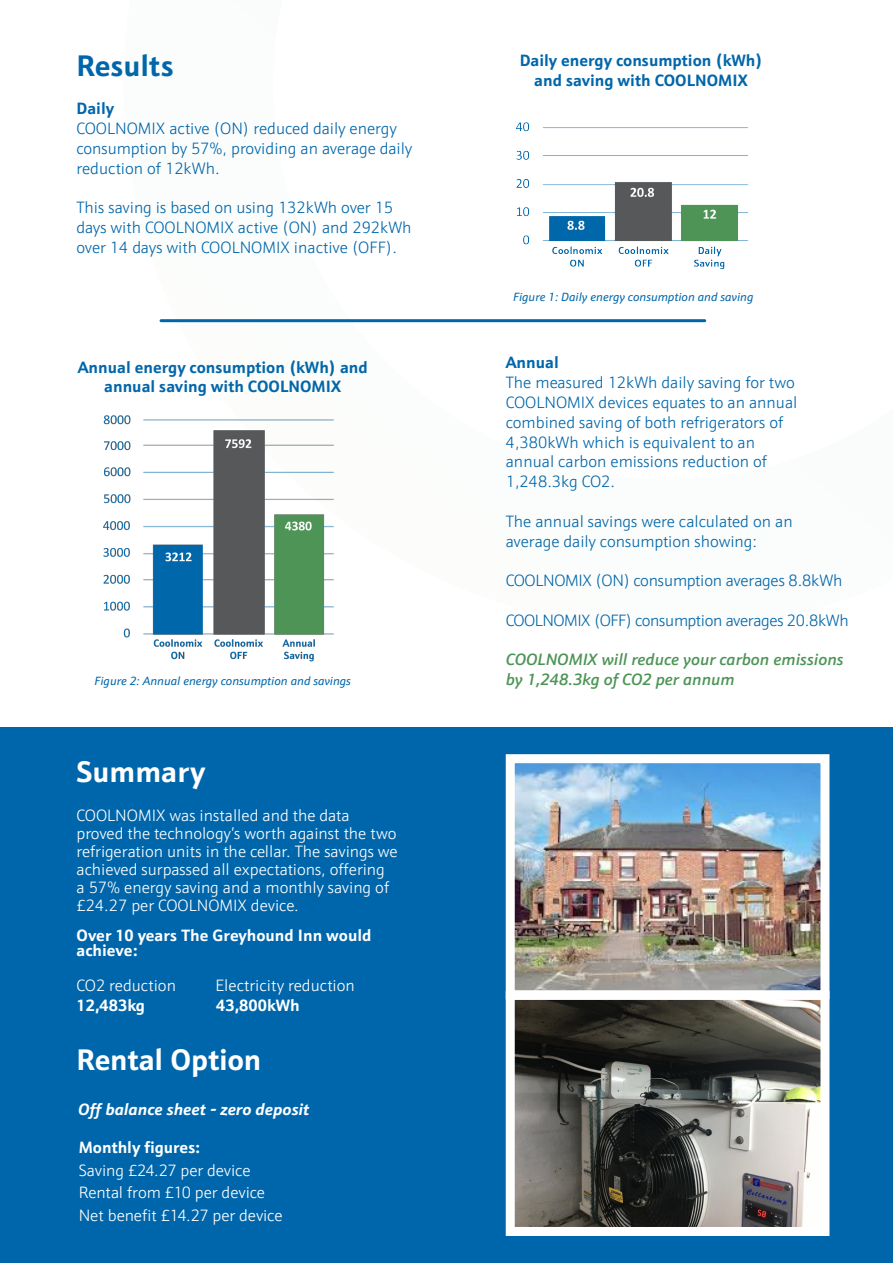
<style>
.page{position:relative;width:893px;height:1263px;background:#fff}
.page>*{position:absolute;margin:0;border:0;box-sizing:border-box;transform-origin:0 0}
.Sub_Header_blue{font:700 30px "Schnebel Sans Pro";color:#fff}
.Sub_Header_blue-2{font:700 30px "Schnebel Sans Pro";color:#0066ab}
.Blue_body_text{font:300 16.5px/19.8px "Schnebel Sans Pro";color:#0066ab}
.Blue_body_text-2{font:300 16.5px/18px "Schnebel Sans Pro";color:#fff}
.Blue_body_text-3{font:700 16.5px/19.8px "Schnebel Sans Pro";color:#0066ab;text-align:center}
.Blue_body_text-4{font:700 16.5px/15px "Schnebel Sans Pro";color:#fff}
.Blue_body_text-5{font:italic 500 16.5px "Schnebel Sans Pro";color:#4d9456}
.Blue_body_text-6{font:300 16.5px "Schnebel Sans Pro";letter-spacing:-.03em;color:#0066ab}
.Blue_body_text-7{font:300 16.5px "Schnebel Sans Pro";letter-spacing:-.02em;color:#0066ab}
.Blue_body_text-8{font:italic 700 16.5px "Schnebel Sans Pro";color:#fff}
.Blue_body_text-9{font:italic 12px "Schnebel Sans Pro";color:#0066ab}
</style>
<div class="page">
<div style="left:0;top:727px;width:893px;height:536px;background:#0066ab"></div>
<hr style="left:161px;top:319px;width:544px;height:3px;background:#0066ab">
<img style="left:516px;top:764px;width:303px;height:462px">
<div style="left:506px;top:991px;width:323px;height:245px;border:9px solid #fff"></div>
<div style="left:506px;top:754px;width:323px;height:245px;border:9px solid #fff"></div>
<img style="left:103px;top:415px;width:231px;height:247px">
<img style="left:516px;top:122px;width:232px;height:148px">
<p class="Sub_Header_blue-2" style="left:76px;top:46px;width:99px">Results</p>
<p class="Blue_body_text-3" style="left:76px;top:98px;width:39px">Daily</p>
<p class="Blue_body_text" style="left:76px;top:118px;width:337px">COOLNOMIX active (ON) reduced daily energy consumption by 57%, providing an average daily reduction of 12kWh.</p>
<p class="Blue_body_text" style="left:76px;top:197px;width:337px">This saving is based on using 132kWh over 15 days with COOLNOMIX active (ON) and 292kWh over 14 days with COOLNOMIX inactive (OFF).</p>
<p class="Blue_body_text-3" style="left:78px;top:357px;width:292px">Annual energy consumption (kWh) and annual saving with COOLNOMIX</p>
<p class="Blue_body_text-9" style="left:95px;top:673px;width:258px">Figure 2: Annual energy consumption and savings</p>
<p class="Sub_Header_blue" style="left:77px;top:752px;width:130px">Summary</p>
<p class="Blue_body_text-2" style="left:77px;top:806px;width:323px">COOLNOMIX was installed and the data proved the technology’s worth against the two refrigeration units in the cellar. The savings we achieved surpassed all expectations, offering<br>a 57% energy saving and a monthly saving of £24.27 per COOLNOMIX device.</p>
<p class="Blue_body_text-4" style="left:77px;top:928px;width:296px">Over 10 years The Greyhound Inn would achieve:</p>
<p class="Blue_body_text-2" style="left:77px;top:976px;width:101px">CO2 reduction</p>
<p class="Blue_body_text-2" style="left:216px;top:976px;width:141px">Electricity reduction</p>
<p class="Blue_body_text-4" style="left:77px;top:997px;width:70px">12,483kg</p>
<p class="Blue_body_text-4" style="left:216px;top:997px;width:85px">43,800kWh</p>
<p class="Sub_Header_blue" style="left:77px;top:1040px;width:186px">Rental Option</p>
<p class="Blue_body_text-8" style="left:78px;top:1098px;width:233px">Off balance sheet - zero deposit</p>
<p class="Blue_body_text-4" style="left:79px;top:1140px;width:123px">Monthly figures:</p>
<p class="Blue_body_text-2" style="left:79px;top:1161px;width:173px">Saving £24.27 per device</p>
<p class="Blue_body_text-2" style="left:79px;top:1183px;width:188px">Rental from £10 per device</p>
<p class="Blue_body_text-2" style="left:79px;top:1206px;width:205px">Net benefit £14.27 per device</p>
<p class="Blue_body_text-3" style="left:520px;top:50px;width:244px">Daily energy consumption (kWh) and saving with COOLNOMIX</p>
<p class="Blue_body_text-9" style="left:513px;top:289px;width:242px">Figure 1: Daily energy consumption and saving</p>
<p class="Blue_body_text-3" style="left:506px;top:353px;width:55px">Annual</p>
<p class="Blue_body_text" style="left:506px;top:372px;width:293px">The measured 12kWh daily saving for two<br>COOLNOMIX devices equates to an annual combined saving of both refrigerators of</p>
<p class="Blue_body_text" style="left:506px;top:432px;width:251px">4,380kWh which is equivalent to an</p>
<p class="Blue_body_text" style="left:506px;top:452px;width:263px">annual carbon emissions reduction of</p>
<p class="Blue_body_text" style="left:506px;top:471px;width:111px">1,248.3kg CO2.</p>
<p class="Blue_body_text" style="left:506px;top:511px;width:288px">The annual savings were calculated on an</p>
<p class="Blue_body_text" style="left:506px;top:531px;width:253px">average daily consumption showing:</p>
<p class="Blue_body_text-7" style="left:506px;top:570px;width:338px">COOLNOMIX (ON) consumption averages 8.8kWh</p>
<p class="Blue_body_text-6" style="left:506px;top:610px;width:345px">COOLNOMIX (OFF) consumption averages 20.8kWh</p>
<p class="Blue_body_text-5" style="left:506px;top:649px;width:339px">COOLNOMIX will reduce your carbon emissions</p>
<p class="Blue_body_text-5" style="left:506px;top:669px;width:230px">by 1,248.3kg of CO2 per annum</p>
</div>
